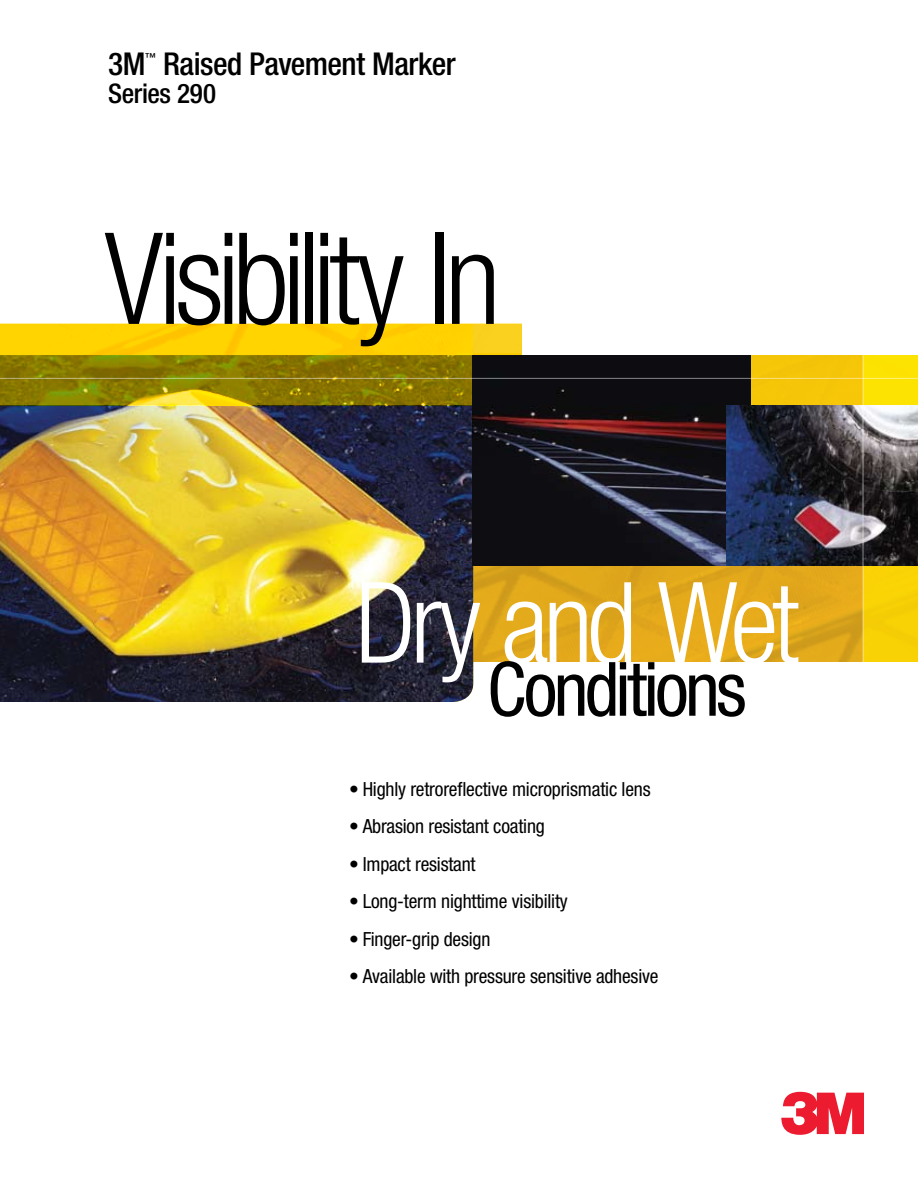
<style>
.page{position:relative;width:918px;height:1188px;background:#fff}
.page>*{position:absolute;margin:0;border:0;box-sizing:border-box;transform-origin:0 0}
.t1{font:300 condensed 127.5px "Helvetica Neue LT Std";letter-spacing:-.055em;color:#000}
.t2{font:300 condensed 112.5px "Helvetica Neue LT Std";letter-spacing:-.055em;color:#fff}
.t3{font:condensed 75px "Helvetica Neue LT Std";letter-spacing:-.045em;color:#000}
.t4{font:500 condensed 31.5px "Helvetica Neue LT Std";letter-spacing:-.015em;color:#000}
.t5{font:500 condensed 27px "Helvetica Neue LT Std";letter-spacing:-.01em;color:#000}
.t6{font:condensed 19.5px "Helvetica Neue LT Std";letter-spacing:-.01em;color:#000}
.t7{font:500 condensed 10.95px "Helvetica Neue LT Std";color:#000}
</style>
<div class="page">
<svg style="left:781px;top:1092px;width:83px;height:43px"></svg>
<svg style="left:473px;top:566px;width:390px;height:96px;background:#e0a71b"></svg>
<div style="left:750px;top:355px;width:113px;height:50px;background:#f5c608"></div>
<img style="left:0;top:406px;width:473px;height:296px">
<div style="left:863px;top:323px;width:55px;height:343px;background:linear-gradient(to right,#fad807,#fad807)"></div>
<svg style="left:0;top:324px;width:522px;height:81px;background:#bca002"></svg>
<div style="left:522px;top:270px;width:396px;height:85px;background:#fff"></div>
<img style="left:472px;top:355px;width:278px;height:211px">
<img style="left:727px;top:405px;width:191px;height:161px">
<hr style="left:0;top:378px;width:918px;height:1px;background:#fff">
<hr style="left:863px;top:324px;width:1px;height:432px;background:#fff">
<h3 class="t4" style="left:108px;top:45px;width:39px">3M</h3>
<p class="t7" style="left:145px;top:50px;width:13px">™</p>
<h3 class="t4" style="left:163px;top:45px;width:294px">Raised Pavement Marker</h3>
<h3 class="t5" style="left:108px;top:78px;width:109px">Series 290</h3>
<h1 class="t1" style="left:104px;top:206px;width:398px">Visibility In</h1>
<h2 class="t2" style="left:356px;top:558px;width:445px">Dry and Wet</h2>
<h3 class="t3" style="left:487px;top:646px;width:261px">Conditions</h3>
<p class="t6" style="left:349px;top:777px;width:303px">• Highly retroreflective microprismatic lens</p>
<p class="t6" style="left:349px;top:815px;width:197px">• Abrasion resistant coating</p>
<p class="t6" style="left:349px;top:852px;width:128px">• Impact resistant</p>
<p class="t6" style="left:349px;top:890px;width:220px">• Long-term nighttime visibility</p>
<p class="t6" style="left:349px;top:927px;width:143px">• Finger-grip design</p>
<p class="t6" style="left:349px;top:965px;width:311px">• Available with pressure sensitive adhesive</p>
</div>
